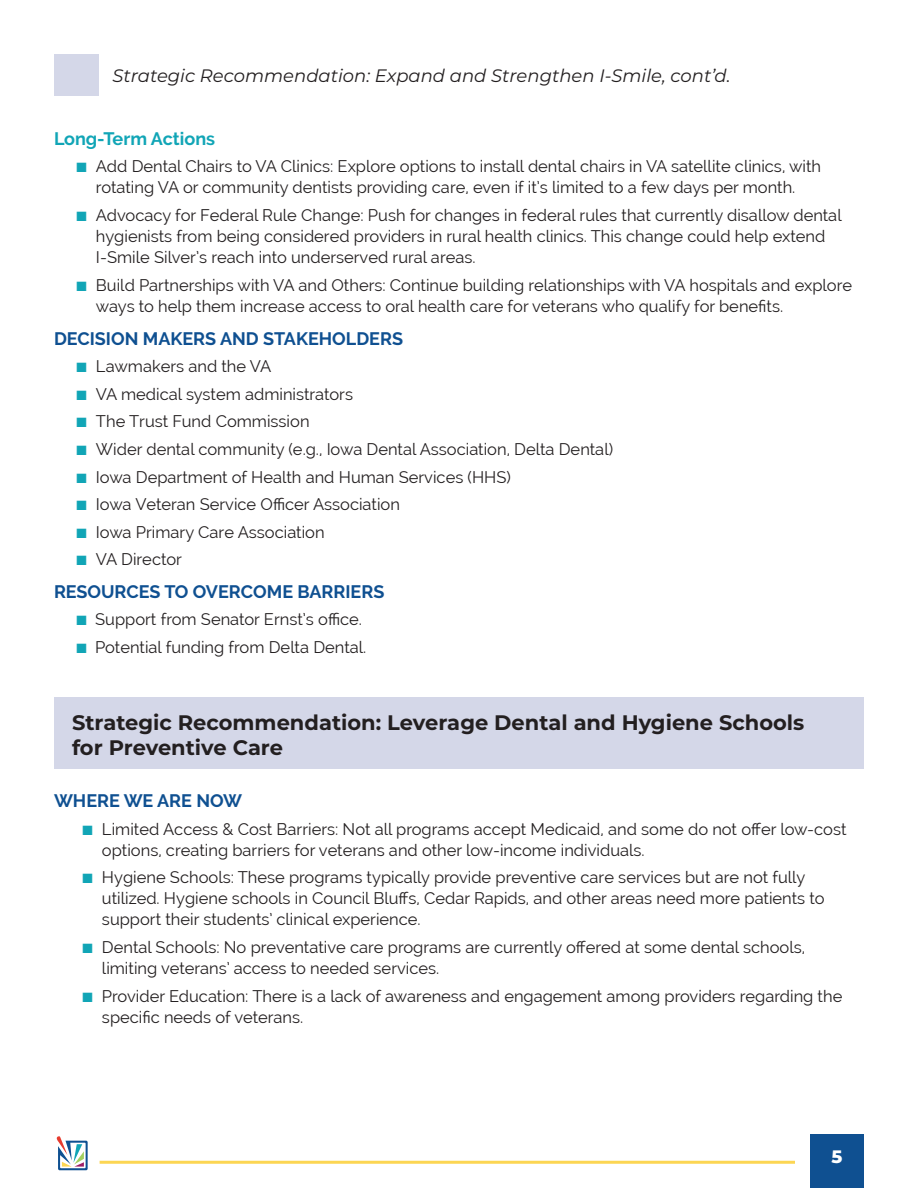
<style>
.page{position:relative;width:918px;height:1188px;background:#fff}
.page>*{position:absolute;margin:0;border:0;box-sizing:border-box;transform-origin:0 0}
.t1{font:700 21px/25.2px "Montserrat";color:#231f20}
.t2{font:700 18px "Raleway";color:#0f5091}
.t3{font:italic 18px "Montserrat";color:#231f20}
.t4{font:700 18px "Raleway";color:#11a5b6}
.t5{font:800 18px "Montserrat";color:#fff}
.t6{font:16.5px/21px "Raleway";color:#231f20}
.s1{color:#11a5b6}
</style>
<div class="page">
<hr style="left:100px;top:1161px;width:695px;height:3px;background:#fcd653">
<svg style="left:57px;top:1136px;width:31px;height:34px"></svg>
<div style="left:810px;top:1134px;width:54px;height:54px;background:#0f5091"></div>
<div style="left:54px;top:698px;width:810px;height:72px;background:#d4d7e8"></div>
<div style="left:54px;top:54px;width:45px;height:41px;background:#d4d7e8"></div>
<p class="t3" style="left:112px;top:63px;width:620px">Strategic Recommendation: Expand and Strengthen I-Smile, cont’d.</p>
<p class="t4" style="left:54px;top:128px;width:163px">Long-Term Actions</p>
<p class="t6" style="left:77px;top:156px;width:746px;text-align:center"><span class="s1">■</span> Add Dental Chairs to VA Clinics: Explore options to install dental chairs in VA satellite clinics, with rotating VA or community dentists providing care, even if it’s limited to a few days per month.</p>
<p class="t6" style="left:96px;top:205px;width:747px;text-indent:-19px"><span class="s1">■</span> Advocacy for Federal Rule Change: Push for changes in federal rules that currently disallow dental hygienists from being considered providers in rural health clinics. This change could help extend<br>I-Smile Silver’s reach into underserved rural areas.</p>
<p class="t6" style="left:96px;top:274px;width:758px;text-indent:-19px"><span class="s1">■</span> Build Partnerships with VA and Others: Continue building relationships with VA hospitals and explore ways to help them increase access to oral health care for veterans who qualify for benefits.</p>
<p class="t2" style="left:54px;top:328px;width:351px">DECISION MAKERS AND STAKEHOLDERS</p>
<p class="t6" style="left:77px;top:356px;width:196px"><span class="s1">■</span> Lawmakers and the VA</p>
<p class="t6" style="left:77px;top:383px;width:278px"><span class="s1">■</span> VA medical system administrators</p>
<p class="t6" style="left:77px;top:411px;width:235px"><span class="s1">■</span> The Trust Fund Commission</p>
<p class="t6" style="left:77px;top:439px;width:538px"><span class="s1">■</span> Wider dental community (e.g., Iowa Dental Association, Delta Dental)</p>
<p class="t6" style="left:77px;top:466px;width:436px"><span class="s1">■</span> Iowa Department of Health and Human Services (HHS)</p>
<p class="t6" style="left:77px;top:494px;width:325px"><span class="s1">■</span> Iowa Veteran Service Officer Association</p>
<p class="t6" style="left:77px;top:521px;width:250px"><span class="s1">■</span> Iowa Primary Care Association</p>
<p class="t6" style="left:77px;top:549px;width:107px"><span class="s1">■</span> VA Director</p>
<p class="t2" style="left:54px;top:582px;width:332px">RESOURCES TO OVERCOME BARRIERS</p>
<p class="t6" style="left:76px;top:609px;width:287px"><span class="s1">■</span> Support from Senator Ernst’s office.</p>
<p class="t6" style="left:76px;top:637px;width:291px"><span class="s1">■</span> Potential funding from Delta Dental.</p>
<p class="t1" style="left:72px;top:709px;width:734px">Strategic Recommendation: Leverage Dental and Hygiene Schools for Preventive Care</p>
<p class="t2" style="left:54px;top:791px;width:190px">WHERE WE ARE NOW</p>
<p class="t6" style="left:102px;top:818px;width:746px;text-indent:-19px"><span class="s1">■</span> Limited Access &amp; Cost Barriers: Not all programs accept Medicaid, and some do not offer low-cost options, creating barriers for veterans and other low-income individuals.</p>
<p class="t6" style="left:102px;top:867px;width:724px;text-indent:-19px"><span class="s1">■</span> Hygiene Schools: These programs typically provide preventive care services but are not fully utilized. Hygiene schools in Council Bluffs, Cedar Rapids, and other areas need more patients to support their students’ clinical experience.</p>
<p class="t6" style="left:102px;top:937px;width:705px;text-indent:-19px"><span class="s1">■</span> Dental Schools: No preventative care programs are currently offered at some dental schools, limiting veterans’ access to needed services.</p>
<p class="t6" style="left:102px;top:985px;width:742px;text-indent:-19px"><span class="s1">■</span> Provider Education: There is a lack of awareness and engagement among providers regarding the specific needs of veterans.</p>
<p class="t5" style="left:832px;top:1143px;width:12px">5</p>
</div>
